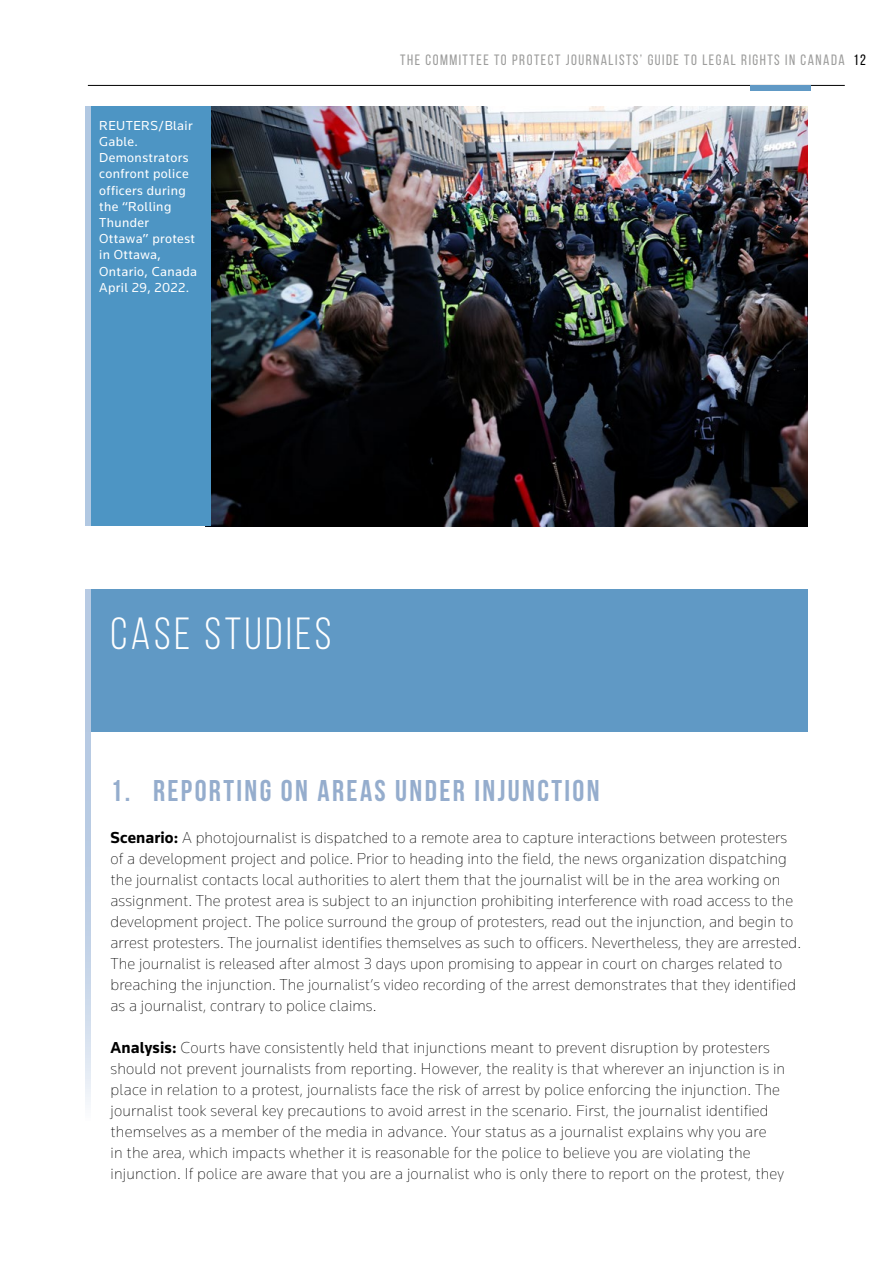
<style>
.page{position:relative;width:893px;height:1263px;background:#fff}
.page>*{position:absolute;margin:0;border:0;box-sizing:border-box;transform-origin:0 0}
.t1{font:45px "Bebas Neue";letter-spacing:.08em;color:#fff}
.t2{font:700 30px "Bebas Neue";letter-spacing:.08em;color:#95adcd}
.t3{font:200 16.5px/21px "Knowledge";letter-spacing:.005em;color:#000}
.t4{font:15px "Bebas Neue";letter-spacing:.1em;color:#9d9d9c}
.t5{font:13.5px/16.2px "Knowledge";letter-spacing:.03em;color:#fff}
.s1{color:#000}
.s2{font-weight:700}
</style>
<div class="page">
<hr style="left:88px;top:85px;width:757px;height:1px;background:#000">
<div style="left:750px;top:85px;width:61px;height:5px;background:#6099c5"></div>
<div style="left:85px;top:590px;width:723px;height:142px;background:#6099c5"></div>
<svg style="left:85px;top:590px;width:5px;height:515px;background:#c2d2e7"></svg>
<img style="left:211px;top:107px;width:597px;height:419px">
<div style="left:86px;top:107px;width:125px;height:419px;background:#4d95c4"></div>
<div style="left:85px;top:107px;width:5px;height:419px;background:#b1c8e2"></div>
<p class="t5" style="left:99px;top:117px;width:99px">REUTERS/Blair<br>Gable.<br>Demonstrators confront police officers during the “Rolling<br>Thunder<br>Ottawa” protest in Ottawa,<br>Ontario, Canada<br>April 29, 2022.</p>
<p class="t4" style="left:400px;top:52px;width:467px">THE COMMITTEE TO PROTECT JOURNALISTS’ GUIDE TO LEGAL RIGHTS IN CANADA <span class="s1">12</span></p>
<h1 class="t1" style="left:111px;top:609px;width:222px">CASE STUDIES</h1>
<h2 class="t2" style="left:111px;top:774px;width:491px">1. REPORTING ON AREAS UNDER INJUNCTION</h2>
<p class="t3" style="left:111px;top:827px;width:692px"><span class="s2">Scenario:</span> A photojournalist is dispatched to a remote area to capture interactions between protesters of a development project and police. Prior to heading into the field, the news organization dispatching the journalist contacts local authorities to alert them that the journalist will be in the area working on assignment. The protest area is subject to an injunction prohibiting interference with road access to the development project. The police surround the group of protesters, read out the injunction, and begin to arrest protesters. The journalist identifies themselves as such to officers. Nevertheless, they are arrested.<br>The journalist is released after almost 3 days upon promising to appear in court on charges related to breaching the injunction. The journalist’s video recording of the arrest demonstrates that they identified as a journalist, contrary to police claims.</p>
<p class="t3" style="left:111px;top:1037px;width:676px"><span class="s2">Analysis:</span> Courts have consistently held that injunctions meant to prevent disruption by protesters should not prevent journalists from reporting. However, the reality is that wherever an injunction is in place in relation to a protest, journalists face the risk of arrest by police enforcing the injunction. The journalist took several key precautions to avoid arrest in the scenario. First, the journalist identified themselves as a member of the media in advance. Your status as a journalist explains why you are<br>in the area, which impacts whether it is reasonable for the police to believe you are violating the injunction. If police are aware that you are a journalist who is only there to report on the protest, they</p>
</div>
